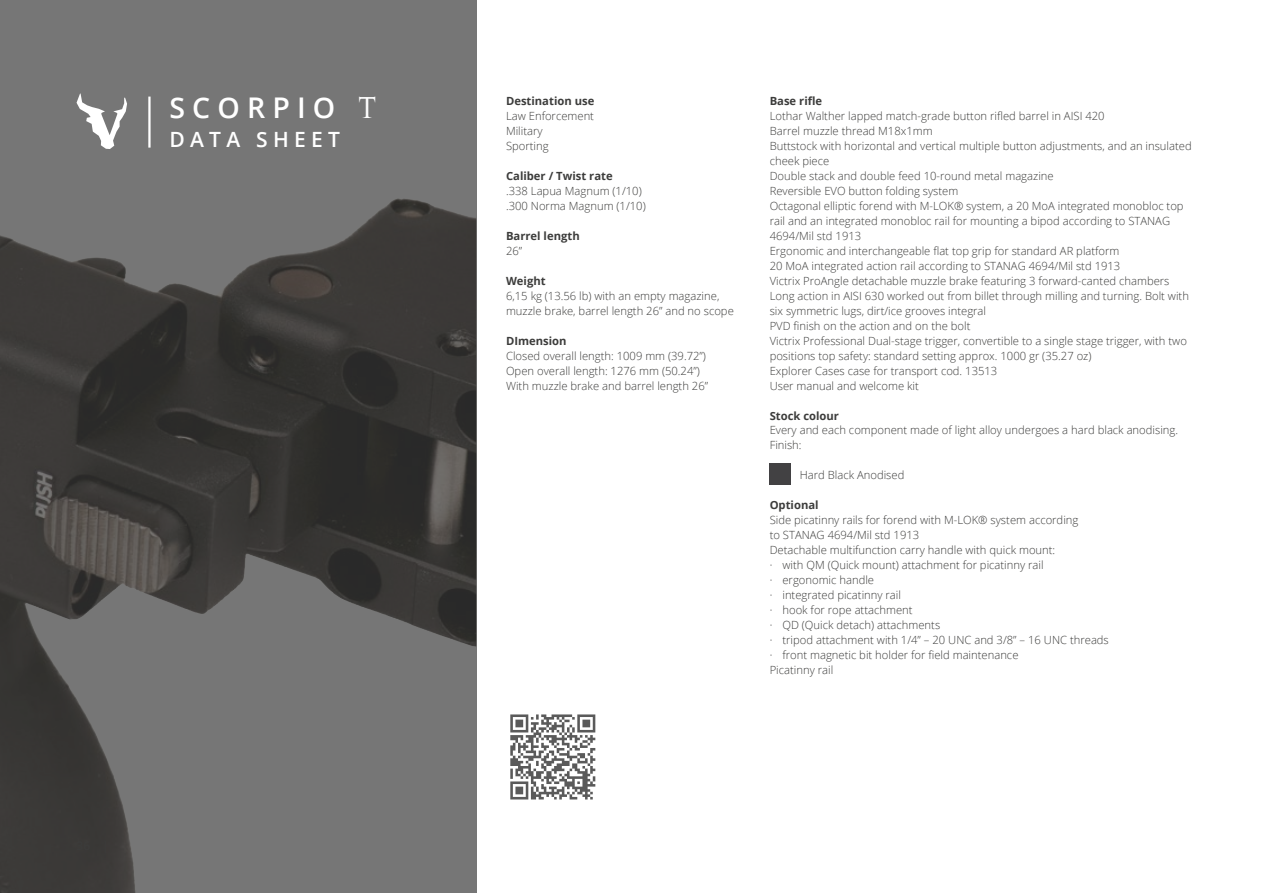
<style>
.page{position:relative;width:1263px;height:893px;background:#fff}
.page>*{position:absolute;margin:0;border:0;box-sizing:border-box;transform-origin:0 0}
.t1{font:600 28.5px "Open Sans";letter-spacing:.25em;color:#fff}
.t2{font:600 21px "Open Sans";letter-spacing:.25em;color:#fff}
.t3{font:300 11.25px/15px "Open Sans";color:#3c3c3b}
.t4{font:700 11.25px "Open Sans";color:#3c3c3b}
.s1{font-family:"Augustus";font-weight:400}
</style>
<div class="page">
<div style="left:770px;top:463px;width:21px;height:21px;background:#424143"></div>
<svg style="left:510px;top:714px;width:85px;height:85px"></svg>
<svg style="left:0;top:0;width:476px;height:893px;background:#5a5958"></svg>
<hr style="left:148px;top:97px;width:3px;height:51px;background:#fff">
<svg style="left:77px;top:94px;width:50px;height:55px"></svg>
<h1 class="t1" style="left:169px;top:89px;width:208px">SCORPIO <span class="s1">t</span></h1>
<h2 class="t2" style="left:169px;top:125px;width:172px">DATA SHEET</h2>
<p class="t4" style="left:506px;top:93px;width:90px">Destination use</p>
<p class="t3" style="left:506px;top:108px;width:90px">Law Enforcement<br>Military<br>Sporting</p>
<p class="t4" style="left:506px;top:168px;width:108px">Caliber / Twist rate</p>
<p class="t3" style="left:506px;top:183px;width:141px">.338 Lapua Magnum (1/10) .300 Norma Magnum (1/10)</p>
<p class="t4" style="left:506px;top:228px;width:75px">Barrel length</p>
<p class="t3" style="left:506px;top:243px;width:18px">26”</p>
<p class="t4" style="left:506px;top:273px;width:41px">Weight</p>
<p class="t3" style="left:506px;top:288px;width:229px">6,15 kg (13.56 lb) with an empty magazine, muzzle brake, barrel length 26” and no scope</p>
<p class="t4" style="left:506px;top:333px;width:62px">DImension</p>
<p class="t3" style="left:506px;top:348px;width:204px">Closed overall length: 1009 mm (39.72”)<br>Open overall length: 1276 mm (50.24”)<br>With muzzle brake and barrel length 26”</p>
<p class="t4" style="left:770px;top:93px;width:54px">Base rifle</p>
<p class="t3" style="left:770px;top:108px;width:424px">Lothar Walther lapped match-grade button rifled barrel in AISI 420<br>Barrel muzzle thread M18x1mm<br>Buttstock with horizontal and vertical multiple button adjustments, and an insulated cheek piece<br>Double stack and double feed 10-round metal magazine<br>Reversible EVO button folding system<br>Octagonal elliptic forend with M-LOK® system, a 20 MoA integrated monobloc top rail and an integrated monobloc rail for mounting a bipod according to STANAG 4694/Mil std 1913<br>Ergonomic and interchangeable flat top grip for standard AR platform<br>20 MoA integrated action rail according to STANAG 4694/Mil std 1913<br>Victrix ProAngle detachable muzzle brake featuring 3 forward-canted chambers Long action in AISI 630 worked out from billet through milling and turning. Bolt with six symmetric lugs, dirt/ice grooves integral<br>PVD finish on the action and on the bolt<br>Victrix Professional Dual-stage trigger, convertible to a single stage trigger, with two positions top safety: standard setting approx. 1000 gr (35.27 oz)<br>Explorer Cases case for transport cod. 13513<br>User manual and welcome kit</p>
<p class="t4" style="left:770px;top:408px;width:71px">Stock colour</p>
<p class="t3" style="left:770px;top:422px;width:410px">Every and each component made of light alloy undergoes a hard black anodising.<br>Finish:</p>
<p class="t3" style="left:800px;top:467px;width:106px">Hard Black Anodised</p>
<p class="t4" style="left:770px;top:497px;width:50px">Optional</p>
<p class="t3" style="left:770px;top:512px;width:341px">Side picatinny rails for forend with M-LOK® system according<br>to STANAG 4694/Mil std 1913<br>Detachable multifunction carry handle with quick mount:<br>· with QM (Quick mount) attachment for picatinny rail<br>· ergonomic handle<br>· integrated picatinny rail<br>· hook for rope attachment<br>· QD (Quick detach) attachments<br>· tripod attachment with 1/4” – 20 UNC and 3/8” – 16 UNC threads · front magnetic bit holder for field maintenance<br>Picatinny rail</p>
</div>
